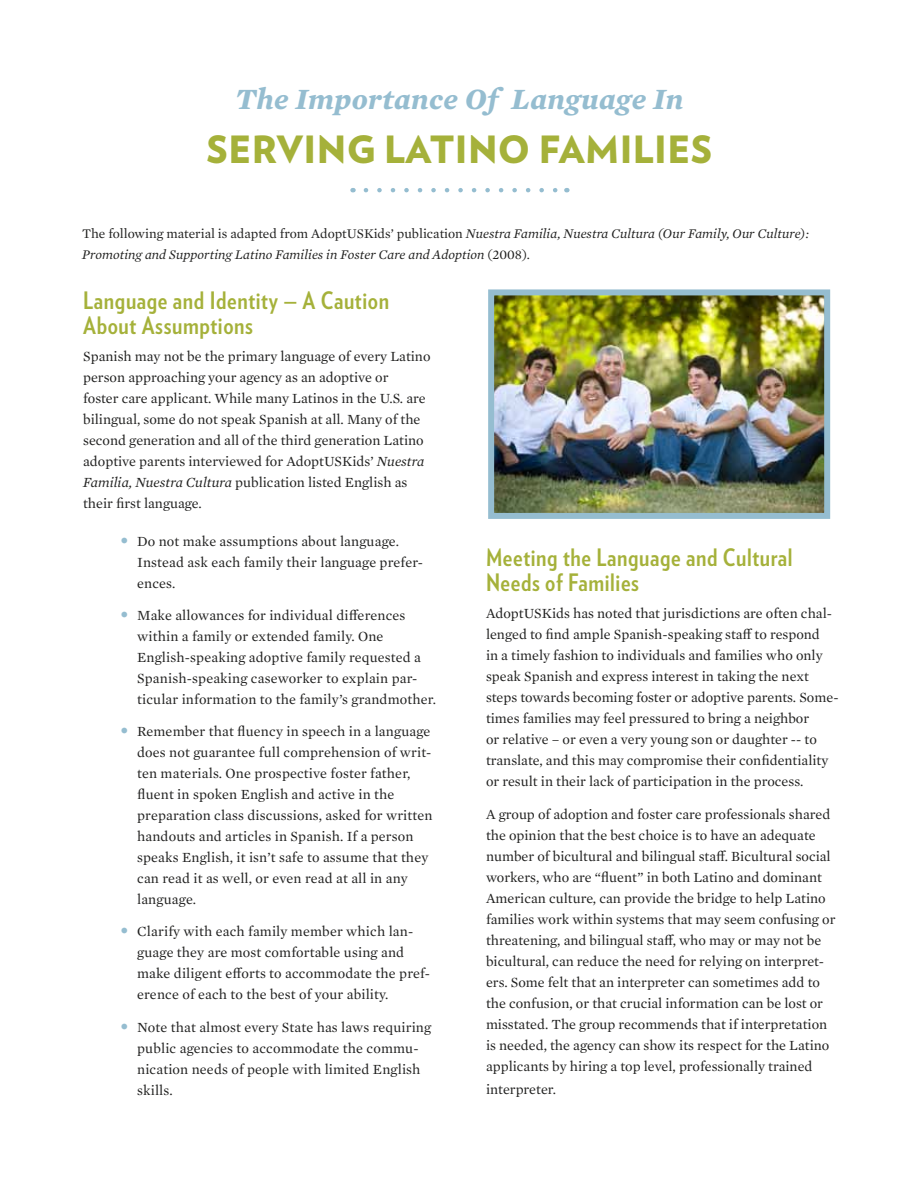
<style>
.page{position:relative;width:918px;height:1188px;background:#fff}
.page>*{position:absolute;margin:0;border:0;box-sizing:border-box;transform-origin:0 0}
.t1{font:900 37.5px "Verlag";letter-spacing:.01em;color:#a5b13a}
.t2{font:italic 700 30px "Mercury Text G1";letter-spacing:.01em;color:#95bdd0}
.t3{font:700 24px/25.5px "Verlag Condensed";letter-spacing:.025em;color:#a5b13a}
.t4{font:14.25px/21px "Mercury Text G1";color:#20201f}
.t5{font:italic 13.5px/21px "Mercury Text G1";color:#20201f}
.s1{font-style:normal}
.s2{font-style:italic}
.s3{font-family:"Verlag";font-weight:900;font-size:15px;color:#95bdd0}
</style>
<div class="page">
<svg style="left:366px;top:188px;width:192px;height:4px"></svg>
<img style="left:495px;top:296px;width:328px;height:216px">
<div style="left:488px;top:289px;width:342px;height:230px;border:6px solid #95bdd0"></div>
<h2 class="t2" style="left:235px;top:76px;width:450px">The Importance Of Language In</h2>
<h1 class="t1" style="left:207px;top:119px;width:507px">SERVING LATINO FAMILIES</h1>
<p class="t5" style="left:82px;top:222px;width:728px"><span class="s1">The following material is adapted from AdoptUSKids’ publication</span> Nuestra Familia, Nuestra Cultura (Our Family, Our Culture):<br>Promoting and Supporting Latino Families in Foster Care and Adoption <span class="s1">(2008).</span></p>
<h3 class="t3" style="left:83px;top:287px;width:307px">Language and Identity — A Caution<br>About Assumptions</h3>
<p class="t4" style="left:83px;top:345px;width:349px">Spanish may not be the primary language of every Latino person approaching your agency as an adoptive or<br>foster care applicant. While many Latinos in the U.S. are bilingual, some do not speak Spanish at all. Many of the second generation and all of the third generation Latino adoptive parents interviewed for AdoptUSKids’ <span class="s2">Nuestra Familia, Nuestra Cultura</span> publication listed English as their first language.</p>
<p class="t4" style="left:137px;top:530px;width:287px;text-indent:-16px"><span class="s3">•</span> Do not make assumptions about language.<br>Instead ask each family their language prefer&shy;ences.</p>
<p class="t4" style="left:137px;top:604px;width:300px;text-indent:-16px"><span class="s3">•</span> Make allowances for individual differences within a family or extended family. One English-speaking adoptive family requested a Spanish-speaking caseworker to explain par&shy;ticular information to the family’s grandmother.</p>
<p class="t4" style="left:137px;top:720px;width:297px;text-indent:-16px"><span class="s3">•</span> Remember that fluency in speech in a language does not guarantee full comprehension of writ&shy;ten materials. One prospective foster father, fluent in spoken English and active in the preparation class discussions, asked for written handouts and articles in Spanish. If a person speaks English, it isn’t safe to assume that they can read it as well, or even read at all in any language.</p>
<p class="t4" style="left:137px;top:920px;width:294px;text-indent:-16px"><span class="s3">•</span> Clarify with each family member which lan&shy;guage they are most comfortable using and make diligent efforts to accommodate the pref&shy;erence of each to the best of your ability.</p>
<p class="t4" style="left:137px;top:1016px;width:296px;text-indent:-16px"><span class="s3">•</span> Note that almost every State has laws requiring public agencies to accommodate the commu&shy;nication needs of people with limited English skills.</p>
<h3 class="t3" style="left:486px;top:543px;width:308px">Meeting the Language and Cultural<br>Needs of Families</h3>
<p class="t4" style="left:486px;top:602px;width:354px">AdoptUSKids has noted that jurisdictions are often chal&shy;lenged to find ample Spanish-speaking staff to respond<br>in a timely fashion to individuals and families who only speak Spanish and express interest in taking the next steps towards becoming foster or adoptive parents. Some&shy;times families may feel pressured to bring a neighbor<br>or relative – or even a very young son or daughter -- to translate, and this may compromise their confidentiality or result in their lack of participation in the process.</p>
<p class="t4" style="left:486px;top:803px;width:351px">A group of adoption and foster care professionals shared the opinion that the best choice is to have an adequate number of bicultural and bilingual staff. Bicultural social workers, who are “fluent” in both Latino and dominant American culture, can provide the bridge to help Latino families work within systems that may seem confusing or threatening, and bilingual staff, who may or may not be bicultural, can reduce the need for relying on interpret&shy;ers. Some felt that an interpreter can sometimes add to the confusion, or that crucial information can be lost or misstated. The group recommends that if interpretation is needed, the agency can show its respect for the Latino applicants by hiring a top level, professionally trained</p>
<p class="t4" style="left:486px;top:1078px;width:71px">interpreter.</p>
</div>
